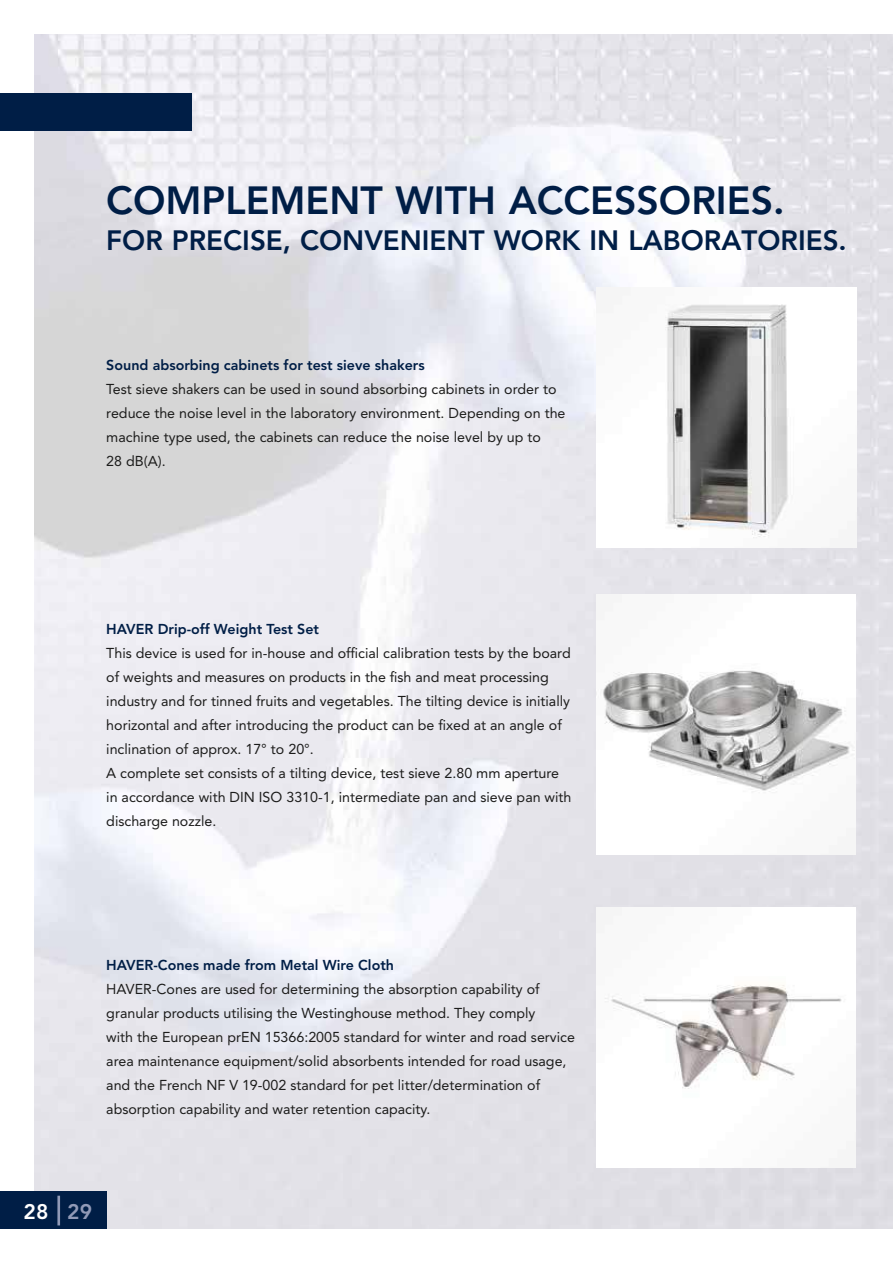
<style>
.page{position:relative;width:893px;height:1263px;background:#fff}
.page>*{position:absolute;margin:0;border:0;box-sizing:border-box;transform-origin:0 0}
.t1{font:800 39px "Avenir LT Std";color:#001e46}
.t2{font:800 27.75px "Avenir LT Std";color:#001e46}
.t3{font:800 21px "Avenir LT Std";color:#fff}
.t4{font:14.25px/24px "Avenir LT Std";color:#1c1c1b}
.t5{font:800 14.25px "Avenir LT Std";color:#001e46}
.s1{color:#919ab7}
</style>
<div class="page">
<img style="left:34px;top:34px;width:859px;height:1195px">
<div style="left:0;top:94px;width:191px;height:37px;background:#001e46"></div>
<img style="left:597px;top:287px;width:259px;height:260px">
<img style="left:596px;top:594px;width:260px;height:260px">
<img style="left:596px;top:907px;width:260px;height:260px">
<div style="left:0;top:1192px;width:106px;height:37px;background:#001e46"></div>
<hr style="left:57px;top:1196px;width:3px;height:29px;background:#919ab7">
<h1 class="t1" style="left:106px;top:177px;width:680px">COMPLEMENT WITH ACCESSORIES.</h1>
<h2 class="t2" style="left:106px;top:223px;width:742px">FOR PRECISE, CONVENIENT WORK IN LABORATORIES.</h2>
<p class="t5" style="left:106px;top:357px;width:320px">Sound absorbing cabinets for test sieve shakers</p>
<p class="t4" style="left:106px;top:377px;width:461px">Test sieve shakers can be used in sound absorbing cabinets in order to reduce the noise level in the laboratory environment. Depending on the machine type used, the cabinets can reduce the noise level by up to<br>28 dB(A).</p>
<p class="t5" style="left:106px;top:621px;width:214px">HAVER Drip-off Weight Test Set</p>
<p class="t4" style="left:106px;top:641px;width:467px">This device is used for in-house and official calibration tests by the board of weights and measures on products in the fish and meat processing industry and for tinned fruits and vegetables. The tilting device is initially horizontal and after introducing the product can be fixed at an angle of inclination of approx. 17° to 20°.<br>A complete set consists of a tilting device, test sieve 2.80 mm aperture in accordance with DIN ISO 3310-1, intermediate pan and sieve pan with discharge nozzle.</p>
<p class="t5" style="left:106px;top:957px;width:289px">HAVER-Cones made from Metal Wire Cloth</p>
<p class="t4" style="left:106px;top:977px;width:470px">HAVER-Cones are used for determining the absorption capability of granular products utilising the Westinghouse method. They comply<br>with the European prEN 15366:2005 standard for winter and road service area maintenance equipment/solid absorbents intended for road usage, and the French NF V 19-002 standard for pet litter/determination of absorption capability and water retention capacity.</p>
<h3 class="t3" style="left:24px;top:1199px;width:70px">28 <span class="s1">29</span></h3>
</div>
